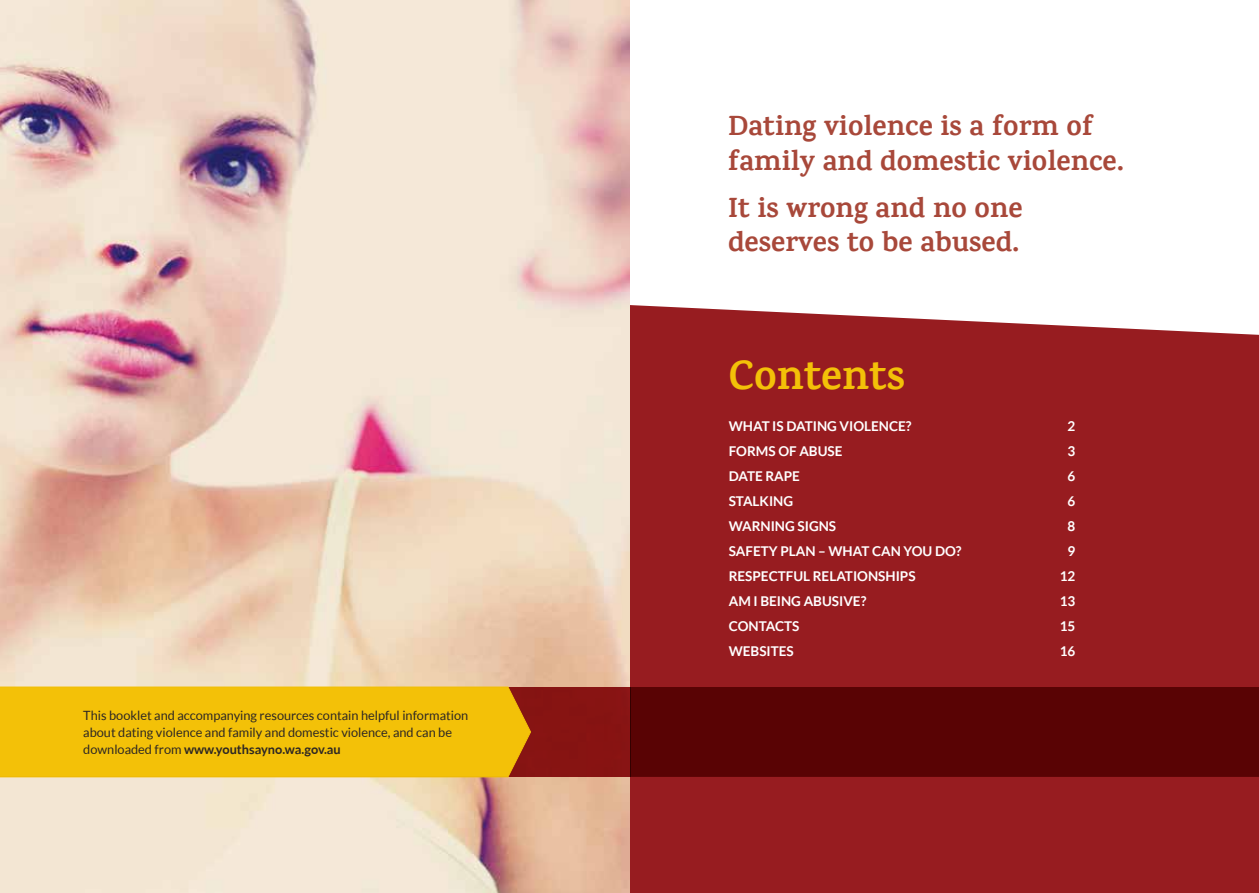
<style>
.page{position:relative;width:1259px;height:893px;background:#fff}
.page>*{position:absolute;margin:0;border:0;box-sizing:border-box;transform-origin:0 0}
.t1{font:700 42px "Karma";color:#f3c108}
.t2{font:700 28.5px/34.2px "Karma";color:#a8483a}
.t3{font:700 13.5px "Lato";color:#fff}
.t4{font:12.75px/17.2px "Lato";color:#2c2624}
.s1{font-weight:700}
</style>
<div class="page">
<div style="left:630px;top:305px;width:629px;height:588px;background:#971c20"></div>
<div style="left:630px;top:687px;width:629px;height:90px;background:#590304"></div>
<img style="left:0;top:0;width:630px;height:893px">
<div style="left:0;top:687px;width:630px;height:90px;background:#871412"></div>
<div style="left:0;top:686px;width:531px;height:92px;background:#f3c108"></div>
<p class="t4" style="left:83px;top:706px;width:386px">This booklet and accompanying resources contain helpful information about dating violence and family and domestic violence, and can be downloaded from <span class="s1">www.youthsayno.wa.gov.au</span></p>
<h2 class="t2" style="left:728px;top:108px;width:397px">Dating violence is a form of family and domestic violence.</h2>
<h2 class="t2" style="left:728px;top:190px;width:296px">It is wrong and no one deserves to be abused.</h2>
<h1 class="t1" style="left:729px;top:349px;width:178px">Contents</h1>
<p class="t3" style="left:729px;top:418px;width:184px">WHAT IS DATING VIOLENCE?</p>
<p class="t3" style="left:1067px;top:418px;width:9px">2</p>
<p class="t3" style="left:729px;top:443px;width:115px">FORMS OF ABUSE</p>
<p class="t3" style="left:1067px;top:443px;width:9px">3</p>
<p class="t3" style="left:729px;top:468px;width:73px">DATE RAPE</p>
<p class="t3" style="left:1067px;top:468px;width:9px">6</p>
<p class="t3" style="left:729px;top:493px;width:66px">STALKING</p>
<p class="t3" style="left:1067px;top:493px;width:9px">6</p>
<p class="t3" style="left:729px;top:518px;width:109px">WARNING SIGNS</p>
<p class="t3" style="left:1067px;top:518px;width:9px">8</p>
<p class="t3" style="left:729px;top:543px;width:234px">SAFETY PLAN – WHAT CAN YOU DO?</p>
<p class="t3" style="left:1067px;top:543px;width:9px">9</p>
<p class="t3" style="left:729px;top:568px;width:188px">RESPECTFUL RELATIONSHIPS</p>
<p class="t3" style="left:1059px;top:568px;width:17px">12</p>
<p class="t3" style="left:729px;top:593px;width:139px">AM I BEING ABUSIVE?</p>
<p class="t3" style="left:1059px;top:593px;width:17px">13</p>
<p class="t3" style="left:729px;top:618px;width:72px">CONTACTS</p>
<p class="t3" style="left:1059px;top:618px;width:17px">15</p>
<p class="t3" style="left:729px;top:643px;width:67px">WEBSITES</p>
<p class="t3" style="left:1059px;top:643px;width:17px">16</p>
</div>
